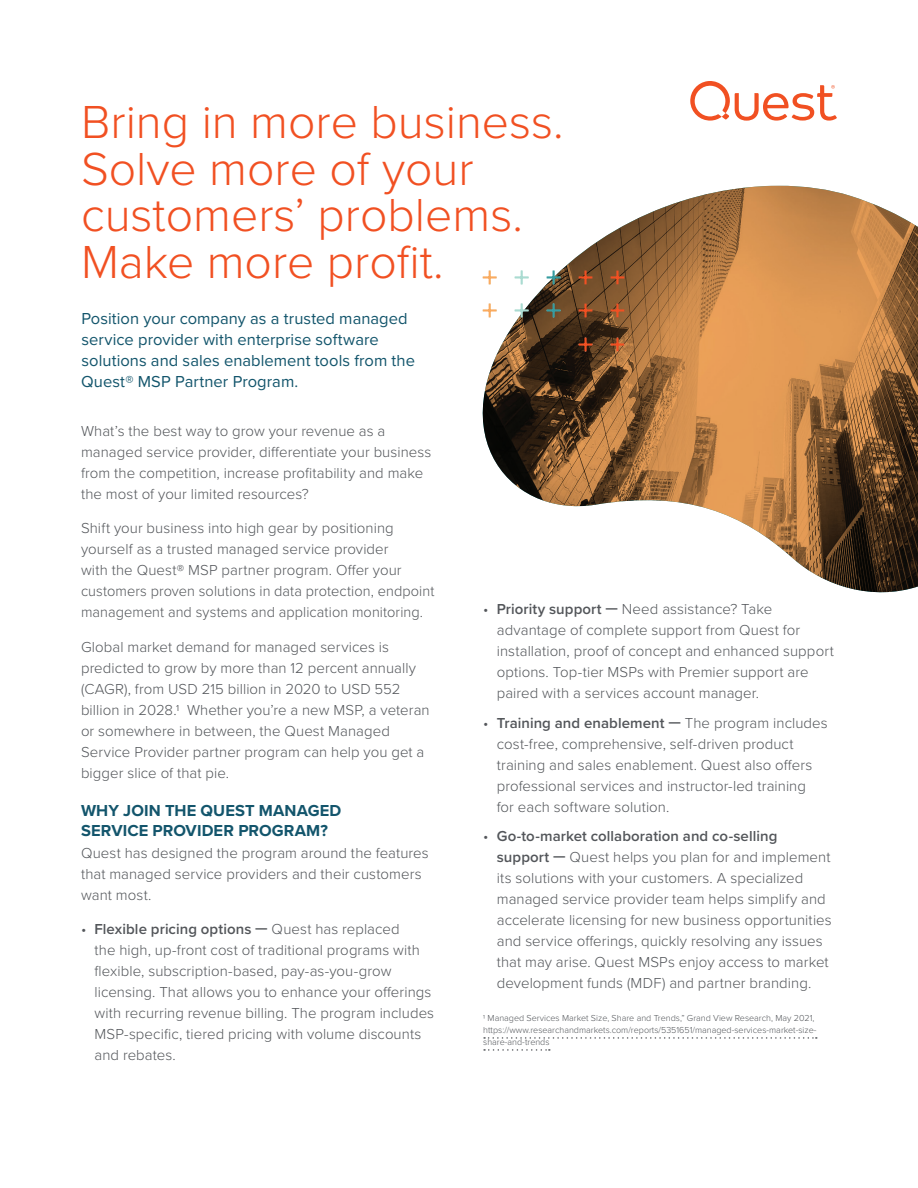
<style>
.page{position:relative;width:918px;height:1188px;background:#fff}
.page>*{position:absolute;margin:0;border:0;box-sizing:border-box;transform-origin:0 0}
.Cover_Headline_orang{font:300 48px/46.5px "Proxima Nova";color:#f15022}
.Sub_Head_Q_blue{font:16.5px/21px "Proxima Nova";letter-spacing:.005em;color:#13556c}
.Section_Heading_2{font:700 16.5px/19.5px "Proxima Nova";letter-spacing:.005em;color:#13556c}
.Body{font:300 15px/21px "Proxima Nova";letter-spacing:.005em;color:#53565a}
.Citations{font:300 9px/12px "Proxima Nova";color:#53565a}
.s1{font-weight:400}
.s2{font-weight:600}
</style>
<div class="page">
<svg style="left:690px;top:81px;width:147px;height:40px"></svg>
<img style="left:482px;top:186px;width:436px;height:407px">
<svg style="left:611px;top:338px;width:13px;height:13px"></svg>
<svg style="left:611px;top:304px;width:13px;height:13px"></svg>
<svg style="left:611px;top:271px;width:13px;height:13px"></svg>
<svg style="left:579px;top:338px;width:13px;height:13px"></svg>
<svg style="left:579px;top:304px;width:13px;height:13px"></svg>
<svg style="left:579px;top:271px;width:13px;height:13px"></svg>
<svg style="left:547px;top:304px;width:14px;height:13px"></svg>
<svg style="left:547px;top:271px;width:14px;height:13px"></svg>
<svg style="left:515px;top:304px;width:14px;height:13px"></svg>
<svg style="left:515px;top:271px;width:14px;height:13px"></svg>
<svg style="left:483px;top:304px;width:14px;height:13px"></svg>
<svg style="left:483px;top:271px;width:14px;height:13px"></svg>
<svg style="left:484px;top:1037px;width:333px;height:2px"></svg>
<svg style="left:484px;top:1049px;width:66px;height:2px"></svg>
<p class="Cover_Headline_orang" style="left:81px;top:96px;width:484px">Bring in more business.</p>
<p class="Cover_Headline_orang" style="left:81px;top:143px;width:443px">Solve more of your customers’ problems.<br>Make more profit.</p>
<p class="Sub_Head_Q_blue" style="left:81px;top:307px;width:336px">Position your company as a trusted managed service provider with enterprise software solutions and sales enablement tools from the Quest® MSP Partner Program.</p>
<p class="Body" style="left:81px;top:419px;width:352px">What’s the best way to grow your revenue as a managed service provider, differentiate your business from the competition, increase profitability and make the most of your limited resources?</p>
<p class="Body" style="left:81px;top:517px;width:355px">Shift your business into high gear by positioning yourself as a trusted managed service provider<br>with the Quest<span class="s1">®</span> MSP partner program. Offer your customers proven solutions in data protection, endpoint management and systems and application monitoring.</p>
<p class="Body" style="left:81px;top:635px;width:350px">Global market demand for managed services is predicted to grow by more than 12 percent annually (CAGR), from USD 215 billion in 2020 to USD 552 billion in 2028.1 Whether you’re a new MSP, a veteran or somewhere in between, the Quest Managed Service Provider partner program can help you get a bigger slice of that pie.</p>
<p class="Section_Heading_2" style="left:81px;top:801px;width:262px">WHY JOIN THE QUEST MANAGED<br>SERVICE PROVIDER PROGRAM?</p>
<p class="Body" style="left:81px;top:841px;width:349px">Quest has designed the program around the features that managed service providers and their customers want most.</p>
<p class="Body" style="left:94px;top:918px;width:341px;text-indent:-14px">• <span class="s2">Flexible pricing options —</span> Quest has replaced<br>the high, up-front cost of traditional programs with flexible, subscription-based, pay-as-you-grow licensing. That allows you to enhance your offerings with recurring revenue billing. The program includes MSP-specific, tiered pricing with volume discounts and rebates.</p>
<p class="Body" style="left:497px;top:598px;width:339px;text-indent:-14px">• <span class="s2">Priority support —</span> Need assistance? Take advantage of complete support from Quest for installation, proof of concept and enhanced support options. Top-tier MSPs with Premier support are paired with a services account manager.</p>
<p class="Body" style="left:497px;top:711px;width:332px;text-indent:-14px">• <span class="s2">Training and enablement —</span> The program includes cost-free, comprehensive, self-driven product training and sales enablement. Quest also offers professional services and instructor-led training<br>for each software solution.</p>
<p class="Body" style="left:497px;top:824px;width:336px;text-indent:-14px">• <span class="s2">Go-to-market collaboration and co-selling support —</span> Quest helps you plan for and implement its solutions with your customers. A specialized managed service provider team helps simplify and accelerate licensing for new business opportunities and service offerings, quickly resolving any issues that may arise. Quest MSPs enjoy access to market development funds (MDF) and partner branding.</p>
<p class="Citations" style="left:483px;top:1012px;width:335px">1 Managed Services Market Size, Share and Trends,” Grand View Research, May 2021, https://www.researchandmarkets.com/reports/5351651/managed-services-market-size&shy;share-and-trends</p>
</div>
